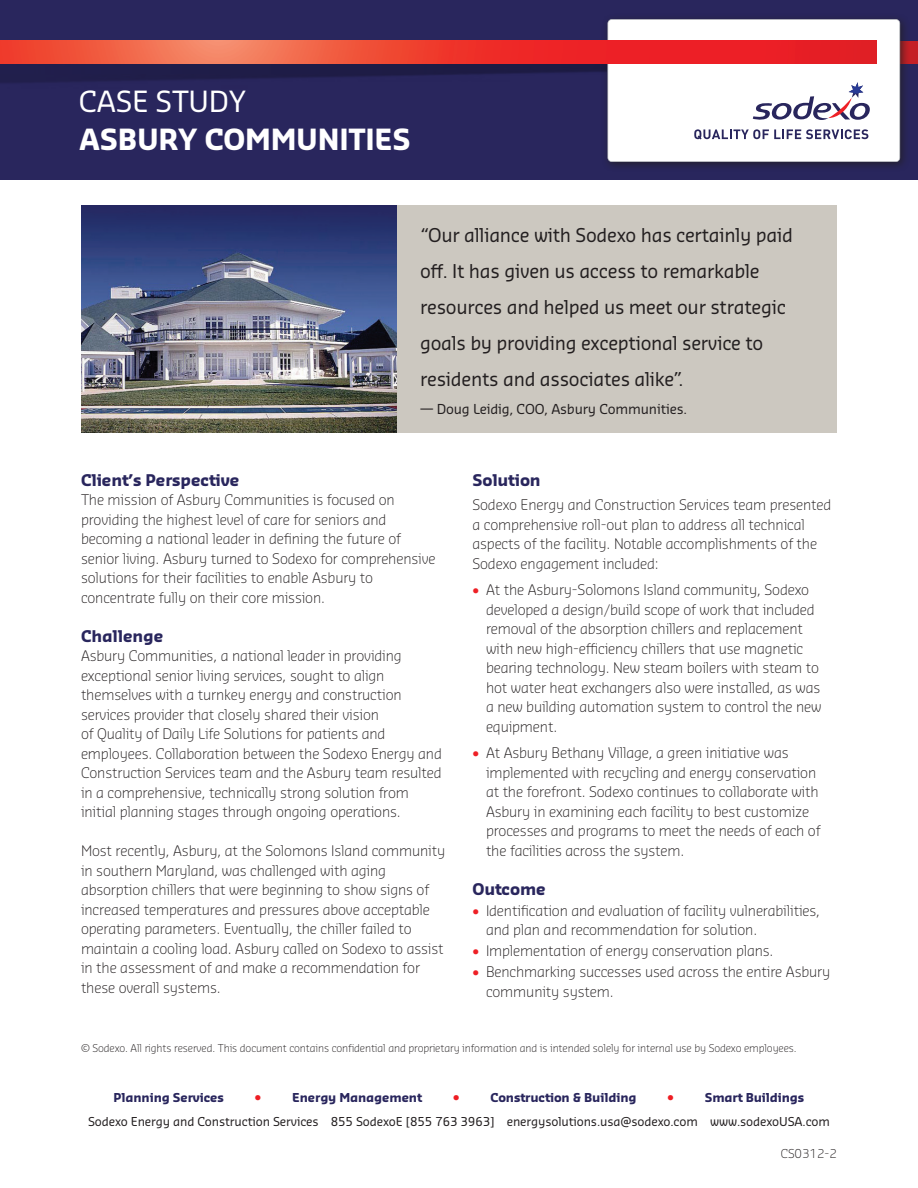
<style>
.page{position:relative;width:918px;height:1188px;background:#fff}
.page>*{position:absolute;margin:0;border:0;box-sizing:border-box;transform-origin:0 0}
.t1{font:700 28.5px "Sansa Pro";letter-spacing:-.01em;color:#fff}
.t2{font:28.5px "Sansa Pro";letter-spacing:-.01em;color:#fff}
.subheads{font:18.6px/36px "Sansa Pro";letter-spacing:-.015em;color:#231f20}
.t3{font:700 15.75px "Sansa Pro";letter-spacing:-.01em;color:#29265d}
.t4{font:300 14.25px/19.5px "Sansa Pro";letter-spacing:-.01em;color:#231f20}
.body_text_--no_rule{font:600 13.8px "Sansa Pro";color:#ee1d23}
.subheads-2{font:13.35px "Sansa Pro";letter-spacing:-.01em;color:#231f20}
.body_text_--no_rule-2{font:12px "Sansa Pro";letter-spacing:-.01em;color:#231f20}
.body_text_--no_rule-3{font:700 12px "Sansa Pro";letter-spacing:-.01em;color:#29265d}
.t5{font:300 12px "Sansa Pro";color:#231f20}
.t6{font:300 10.5px "Sansa Pro";letter-spacing:-.01em;color:#231f20}
.s1{font-size:13.5px;color:#ee2026}
</style>
<div class="page">
<div style="left:0;top:0;width:918px;height:179px;background:#29265d"></div>
<img style="left:910px;top:41px;width:8px;height:22px">
<div style="left:602px;top:13px;width:308px;height:159px;background:#231f20;opacity:.75"></div>
<svg style="left:608px;top:19px;width:292px;height:143px;background:#f3eff2"></svg>
<img style="left:0;top:63px;width:607px;height:31px">
<img style="left:849px;top:82px;width:14px;height:12px">
<img style="left:0;top:41px;width:877px;height:22px">
<div style="left:81px;top:205px;width:756px;height:228px;background:#ccc8c0"></div>
<img style="left:81px;top:206px;width:315px;height:227px">
<p class="t2" style="left:79px;top:83px;width:169px">CASE STUDY</p>
<p class="t1" style="left:79px;top:120px;width:333px">ASBURY COMMUNITIES</p>
<p class="subheads" style="left:420px;top:216px;width:374px">“Our alliance with Sodexo has certainly paid off. It has given us access to remarkable resources and helped us meet our strategic goals by providing exceptional service to residents and associates alike”.</p>
<p class="subheads-2" style="left:420px;top:401px;width:269px">— Doug Leidig, COO, Asbury Communities.</p>
<p class="t3" style="left:81px;top:469px;width:160px">Client’s Perspective</p>
<p class="t4" style="left:81px;top:489px;width:356px">The mission of Asbury Communities is focused on providing the highest level of care for seniors and becoming a national leader in defining the future of senior living. Asbury turned to Sodexo for comprehensive solutions for their facilities to enable Asbury to concentrate fully on their core mission.</p>
<p class="t3" style="left:81px;top:625px;width:84px">Challenge</p>
<p class="t4" style="left:81px;top:645px;width:362px">Asbury Communities, a national leader in providing exceptional senior living services, sought to align themselves with a turnkey energy and construction services provider that closely shared their vision<br>of Quality of Daily Life Solutions for patients and employees. Collaboration between the Sodexo Energy and Construction Services team and the Asbury team resulted in a comprehensive, technically strong solution from initial planning stages through ongoing operations.</p>
<p class="t4" style="left:81px;top:840px;width:366px">Most recently, Asbury, at the Solomons Island community in southern Maryland, was challenged with aging absorption chillers that were beginning to show signs of increased temperatures and pressures above acceptable operating parameters. Eventually, the chiller failed to maintain a cooling load. Asbury called on Sodexo to assist in the assessment of and make a recommendation for these overall systems.</p>
<p class="t3" style="left:472px;top:469px;width:70px">Solution</p>
<p class="t4" style="left:472px;top:495px;width:360px">Sodexo Energy and Construction Services team presented a comprehensive roll-out plan to address all technical aspects of the facility. Notable accomplishments of the Sodexo engagement included:</p>
<p class="t4" style="left:486px;top:580px;width:337px;text-indent:-14px"><span class="s1">•</span> At the Asbury-Solomons Island community, Sodexo developed a design/build scope of work that included removal of the absorption chillers and replacement with new high-efficiency chillers that use magnetic bearing technology. New steam boilers with steam to hot water heat exchangers also were installed, as was a new building automation system to control the new equipment.</p>
<p class="t4" style="left:486px;top:743px;width:336px;text-indent:-14px"><span class="s1">•</span> At Asbury Bethany Village, a green initiative was implemented with recycling and energy conservation at the forefront. Sodexo continues to collaborate with Asbury in examining each facility to best customize processes and programs to meet the needs of each of the facilities across the system.</p>
<p class="t3" style="left:472px;top:878px;width:75px">Outcome</p>
<p class="t4" style="left:486px;top:900px;width:336px;text-indent:-14px"><span class="s1">•</span> Identification and evaluation of facility vulnerabilities, and plan and recommendation for solution.</p>
<p class="t4" style="left:472px;top:941px;width:302px"><span class="s1">•</span> Implementation of energy conservation plans.</p>
<p class="t4" style="left:486px;top:962px;width:346px;text-indent:-14px"><span class="s1">•</span> Benchmarking successes used across the entire Asbury community system.</p>
<p class="t6" style="left:81px;top:1041px;width:717px">© Sodexo. All rights reserved. This document contains confidential and proprietary information and is intended solely for internal use by Sodexo employees.</p>
<p class="body_text_--no_rule-3" style="left:114px;top:1090px;width:112px">Planning Services</p>
<p class="body_text_--no_rule" style="left:255px;top:1088px;width:8px">•</p>
<p class="body_text_--no_rule-3" style="left:292px;top:1090px;width:131px">Energy Management</p>
<p class="body_text_--no_rule" style="left:453px;top:1088px;width:8px">•</p>
<p class="body_text_--no_rule-3" style="left:490px;top:1090px;width:148px">Construction &amp; Building</p>
<p class="body_text_--no_rule" style="left:667px;top:1088px;width:8px">•</p>
<p class="body_text_--no_rule-3" style="left:705px;top:1090px;width:101px">Smart Buildings</p>
<p class="body_text_--no_rule-2" style="left:88px;top:1114px;width:743px">Sodexo Energy and Construction Services 855 SodexoE [855 763 3963] energysolutions.usa@sodexo.com www.sodexoUSA.com</p>
<p class="t5" style="left:781px;top:1145px;width:58px">CS0312-2</p>
</div>
